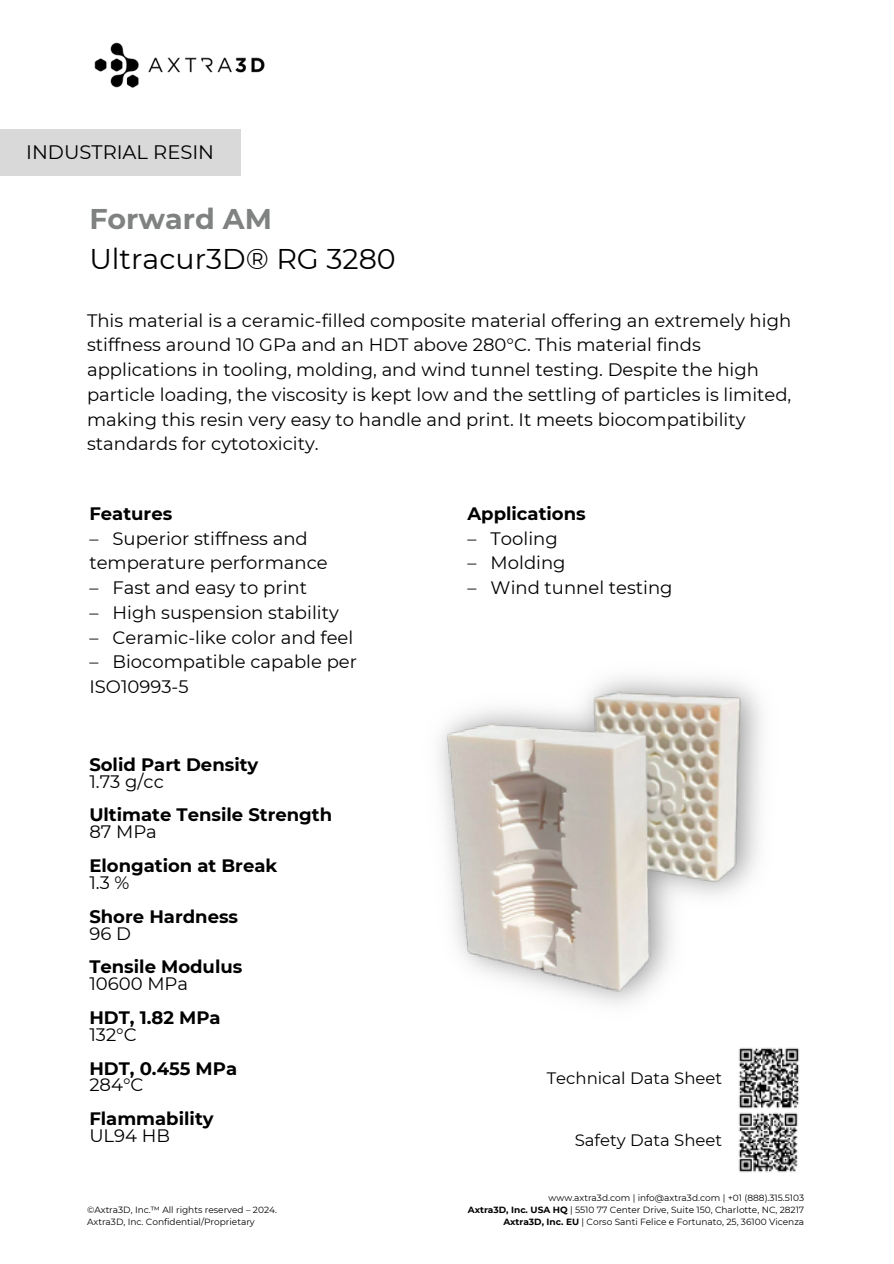
<style>
.page{position:relative;width:894px;height:1264px;background:#fff}
.page>*{position:absolute;margin:0;border:0;box-sizing:border-box;transform-origin:0 0}
.t1{font:28.5px/39.3px "Montserrat";color:#000}
.t2{font:19.5px "Montserrat";color:#000}
.t3{font:18px/24.8px "Montserrat";color:#000}
.t4{font:700 18px/16.8px "Montserrat";color:#000}
.t5{font:16.5px "Montserrat";color:#000}
.t6{font:9px "Montserrat";color:#000}
.s1{font-weight:700;color:#7f8281}
.s2{font-weight:400}
.s3{font-weight:700}
</style>
<div class="page">
<img style="left:94px;top:42px;width:171px;height:46px">
<div style="left:0;top:129px;width:240px;height:47px;background:#d9d9d9"></div>
<img style="left:438px;top:676px;width:324px;height:328px">
<img style="left:738px;top:1047px;width:62px;height:126px">
<h3 class="t2" style="left:26px;top:140px;width:189px">INDUSTRIAL RESIN</h3>
<p class="t1" style="left:89px;top:199px;width:308px"><span class="s1">Forward AM<br></span>Ultracur3D® RG 3280</p>
<h3 class="t3" style="left:87px;top:308px;width:705px">This material is a ceramic-filled composite material offering an extremely high stiffness around 10 GPa and an HDT above 280°C. This material finds applications in tooling, molding, and wind tunnel testing. Despite the high particle loading, the viscosity is kept low and the settling of particles is limited, making this resin very easy to handle and print. It meets biocompatibility standards for cytotoxicity.</h3>
<h3 class="t4" style="left:89px;top:505px;width:84px">Features</h3>
<h3 class="t3" style="left:89px;top:525px;width:240px">– Superior stiffness and temperature performance</h3>
<h3 class="t3" style="left:89px;top:575px;width:219px">– Fast and easy to print</h3>
<h3 class="t3" style="left:89px;top:600px;width:251px">– High suspension stability</h3>
<h3 class="t3" style="left:89px;top:624px;width:265px">– Ceramic-like color and feel</h3>
<h3 class="t3" style="left:89px;top:649px;width:269px">– Biocompatible capable per<br>ISO10993-5</h3>
<h3 class="t4" style="left:89px;top:755px;width:170px">Solid Part Density<br><span class="s2">1.73 g/cc</span></h3>
<h3 class="t4" style="left:89px;top:806px;width:244px">Ultimate Tensile Strength<br><span class="s2">87 MPa</span></h3>
<h3 class="t4" style="left:89px;top:857px;width:189px">Elongation at Break<br><span class="s2">1.3 %</span></h3>
<h3 class="t4" style="left:89px;top:907px;width:150px">Shore Hardness<br><span class="s2">96 D</span></h3>
<h3 class="t4" style="left:89px;top:958px;width:154px">Tensile Modulus<br><span class="s2">10600 MPa</span></h3>
<p class="t4" style="left:89px;top:1009px;width:133px">HDT, 1.82 MPa<br><span class="s2">132°C</span></p>
<h4 class="t4" style="left:89px;top:1059px;width:149px">HDT, 0.455 MPa<br><span class="s2">284°C</span></h4>
<h4 class="t4" style="left:89px;top:1110px;width:126px">Flammability<br><span class="s2">UL94 HB</span></h4>
<p class="t6" style="left:87px;top:1204px;width:191px">©Axtra3D, Inc.™ All rights reserved – 2024.</p>
<h2 class="t6" style="left:87px;top:1216px;width:169px">Axtra3D, Inc. Confidential/Proprietary</h2>
<h3 class="t4" style="left:467px;top:505px;width:120px">Applications</h3>
<h3 class="t3" style="left:467px;top:525px;width:92px">– Tooling</h3>
<h3 class="t3" style="left:467px;top:550px;width:100px">– Molding</h3>
<h3 class="t3" style="left:467px;top:575px;width:207px">– Wind tunnel testing</h3>
<p class="t5" style="left:546px;top:1068px;width:177px">Technical Data Sheet</p>
<p class="t5" style="left:574px;top:1130px;width:149px">Safety Data Sheet</p>
<h1 class="t6" style="left:548px;top:1192px;width:257px">www.axtra3d.com | info@axtra3d.com | +01 (888).315.5103</h1>
<h3 class="t6" style="left:467px;top:1204px;width:338px"><span class="s3">Axtra3D, Inc. USA HQ</span> | 5510 77 Center Drive, Suite 150, Charlotte, NC, 28217</h3>
<h3 class="t6" style="left:503px;top:1216px;width:302px"><span class="s3">Axtra3D, Inc. EU</span> | Corso Santi Felice e Fortunato, 25, 36100 Vicenza</h3>
</div>
